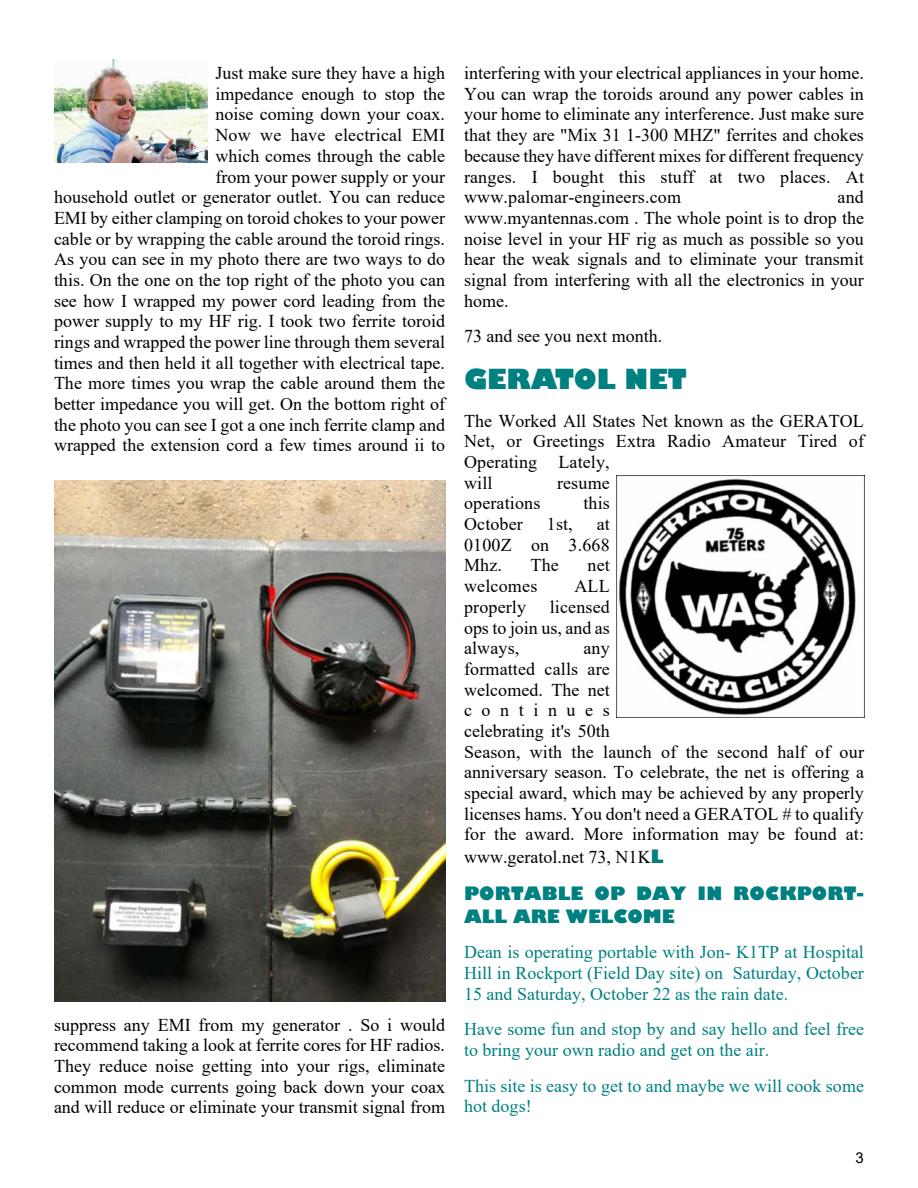
<style>
.page{position:relative;width:918px;height:1188px;background:#fff}
.page>*{position:absolute;margin:0;border:0;box-sizing:border-box;transform-origin:0 0}
.t1{font:800 27px "Gill Sans";color:#008080}
.t2{font:18px/20.7px "Times New Roman";color:#000;text-align:justify}
.t3{font:18px/20.7px "Times New Roman";color:#008080}
.t4{font:800 18px/22.4px "Gill Sans";letter-spacing:.01em;color:#008080}
.t5{font:15px "Arial";color:#000}
.s1{font-family:"Gill Sans";font-weight:800;color:#008080}
</style>
<div class="page">
<img style="left:54px;top:59px;width:154px;height:104px">
<img style="left:54px;top:480px;width:391px;height:522px">
<img style="left:617px;top:476px;width:247px;height:242px">
<p class="t2" style="left:54px;top:64px;width:393px;text-align:right">Just make sure they have a high<br>impedance enough to stop the<br>noise coming down your coax.<br>Now we have electrical EMI<br>which comes through the cable<br>from your power supply or your<br>household outlet or generator outlet. You can reduce EMI by either clamping on toroid chokes to your power cable or by wrapping the cable around the toroid rings.<br>As you can see in my photo there are two ways to do this. On the one on the top right of the photo you can see how I wrapped my power cord leading from the power supply to my HF rig. I took two ferrite toroid rings and wrapped the power line through them several times and then held it all together with electrical tape.<br>The more times you wrap the cable around them the better impedance you will get. On the bottom right of the photo you can see I got a one inch ferrite clamp and wrapped the extension cord a few times around ii to</p>
<p class="t2" style="left:54px;top:1016px;width:393px">suppress any EMI from my generator . So i would recommend taking a look at ferrite cores for HF radios.<br>They reduce noise getting into your rigs, eliminate common mode currents going back down your coax and will reduce or eliminate your transmit signal from</p>
<p class="t2" style="left:464px;top:64px;width:401px">interfering with your electrical appliances in your home.<br>You can wrap the toroids around any power cables in your home to eliminate any interference. Just make sure that they are "Mix 31 1-300 MHZ" ferrites and chokes because they have different mixes for different frequency ranges. I bought this stuff at two places. At www.palomar-engineers.com</p>
<p class="t2" style="left:464px;top:189px;width:401px;text-indent:374px">and www.myantennas.com . The whole point is to drop the noise level in your HF rig as much as possible so you hear the weak signals and to eliminate your transmit signal from interfering with all the electronics in your home.</p>
<p class="t2" style="left:464px;top:328px;width:200px">73 and see you next month.</p>
<h1 class="t1" style="left:464px;top:368px;width:224px">GERATOL NET</h1>
<p class="t2" style="left:464px;top:412px;width:401px;text-align:left">The Worked All States Net known as the GERATOL<br>Net, or Greetings Extra Radio Amateur Tired of<br>Operating Lately,<br>will</p>
<p class="t2" style="left:557px;top:474px;width:54px">resume</p>
<p class="t2" style="left:464px;top:495px;width:78px">operations</p>
<p class="t2" style="left:583px;top:495px;width:28px">this</p>
<p class="t2" style="left:464px;top:515px;width:60px">October</p>
<p class="t2" style="left:547px;top:515px;width:27px">1st,</p>
<p class="t2" style="left:464px;top:515px;width:147px;text-indent:133px">at 0100Z on 3.668<br>Mhz.</p>
<p class="t2" style="left:531px;top:557px;width:30px">The</p>
<p class="t2" style="left:587px;top:557px;width:24px">net</p>
<p class="t2" style="left:464px;top:577px;width:75px">welcomes</p>
<p class="t2" style="left:574px;top:577px;width:37px">ALL</p>
<p class="t2" style="left:464px;top:598px;width:64px">properly</p>
<p class="t2" style="left:464px;top:598px;width:147px;text-indent:86px">licensed ops to join us, and as always,</p>
<p class="t2" style="left:464px;top:640px;width:401px;text-align:left;text-indent:119px">any<br>formatted calls are<br>welcomed. The net<br>continues<br>celebrating it's 50th<br>Season, with the launch of the second half of our anniversary season. To celebrate, the net is offering a special award, which may be achieved by any properly licenses hams. You don't need a GERATOL # to qualify for the award. More information may be found at:</p>
<p class="t2" style="left:464px;top:848px;width:201px">www.geratol.net 73, N1K<span class="s1">L</span></p>
<p class="t4" style="left:464px;top:884px;width:401px">PORTABLE OP DAY IN ROCKPORT-<br>ALL ARE WELCOME</p>
<p class="t3" style="left:464px;top:944px;width:401px;text-align:justify">Dean is operating portable with Jon- K1TP at Hospital Hill in Rockport (Field Day site) on Saturday, October 15 and Saturday, October 22 as the rain date.</p>
<p class="t3" style="left:464px;top:1021px;width:401px">Have some fun and stop by and say hello and feel free to bring your own radio and get on the air.</p>
<p class="t3" style="left:464px;top:1077px;width:401px">This site is easy to get to and maybe we will cook some hot dogs!</p>
<p class="t5" style="left:856px;top:1152px;width:10px">3</p>
</div>
